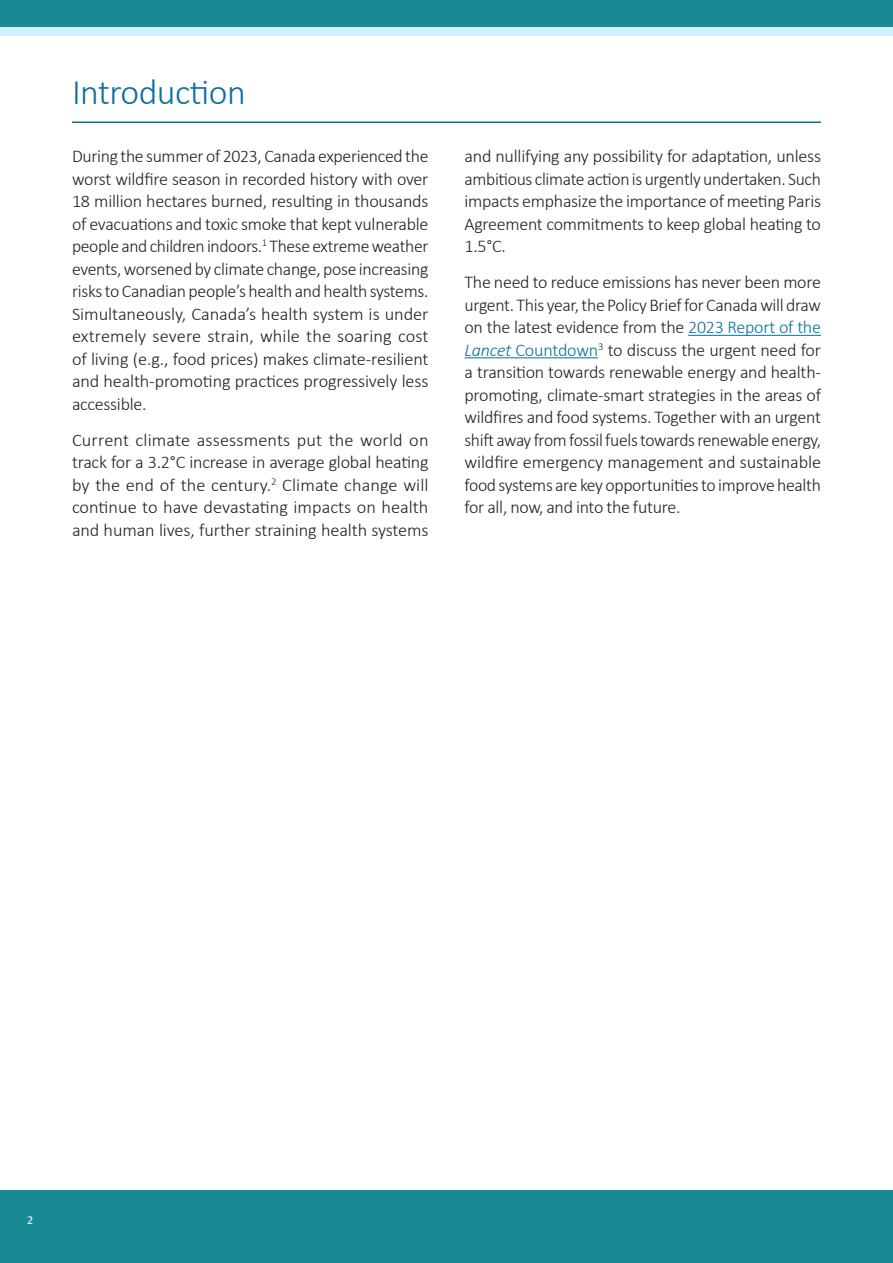
<style>
.page{position:relative;width:893px;height:1263px;background:#fff}
.page>*{position:absolute;margin:0;border:0;box-sizing:border-box;transform-origin:0 0}
.H2_Line{font:300 36px "Calibri";letter-spacing:-.015em;color:#0a70a1}
.Body{font:300 18px/22.5px "Calibri";letter-spacing:-.015em;color:#231f20;text-align:justify}
.t1{font:12px "Calibri";color:#fff}
.s1{color:#0a70a1}
.s2{font-style:italic;color:#0a70a1}
</style>
<div class="page">
<div style="left:0;top:0;width:893px;height:27px;background:#178a94"></div>
<div style="left:0;top:27px;width:893px;height:9px;background:#d1f0ff"></div>
<div style="left:0;top:1191px;width:893px;height:72px;background:#178a94"></div>
<hr style="left:72px;top:121px;width:749px;height:2px;background:#0a70a1">
<hr style="left:688px;top:335px;width:133px;height:1px;background:#0a70a1">
<hr style="left:464px;top:357px;width:134px;height:1px;background:#0a70a1">
<h2 class="H2_Line" style="left:72px;top:69px;width:175px">Introduction</h2>
<p class="Body" style="left:72px;top:145px;width:358px">During the summer of 2023, Canada experienced the worst wildfire season in recorded history with over 18 million hectares burned, resulting in thousands of evacuations and toxic smoke that kept vulnerable people and children indoors.<sup>1</sup> These extreme weather events, worsened by climate change, pose increasing risks to Canadian people’s health and health systems.<br>Simultaneously, Canada’s health system is under extremely severe strain, while the soaring cost of living (e.g., food prices) makes climate-resilient and health-promoting practices progressively less accessible.</p>
<p class="Body" style="left:72px;top:428px;width:358px">Current climate assessments put the world on track for a 3.2°C increase in average global heating by the end of the century.<sup>2</sup> Climate change will continue to have devastating impacts on health and human lives, further straining health systems</p>
<p class="Body" style="left:464px;top:145px;width:358px">and nullifying any possibility for adaptation, unless ambitious climate action is urgently undertaken. Such impacts emphasize the importance of meeting Paris Agreement commitments to keep global heating to 1.5°C.</p>
<p class="Body" style="left:464px;top:271px;width:358px">The need to reduce emissions has never been more urgent. This year, the Policy Brief for Canada will draw on the latest evidence from the <span class="s1">2023 Report of the </span><span class="s2">Lancet</span> <span class="s1">Countdown</span><sup>3</sup> to discuss the urgent need for a transition towards renewable energy and health&shy;promoting, climate-smart strategies in the areas of wildfires and food systems. Together with an urgent shift away from fossil fuels towards renewable energy, wildfire emergency management and sustainable food systems are key opportunities to improve health for all, now, and into the future.</p>
<p class="t1" style="left:27px;top:1212px;width:8px">2</p>
</div>
